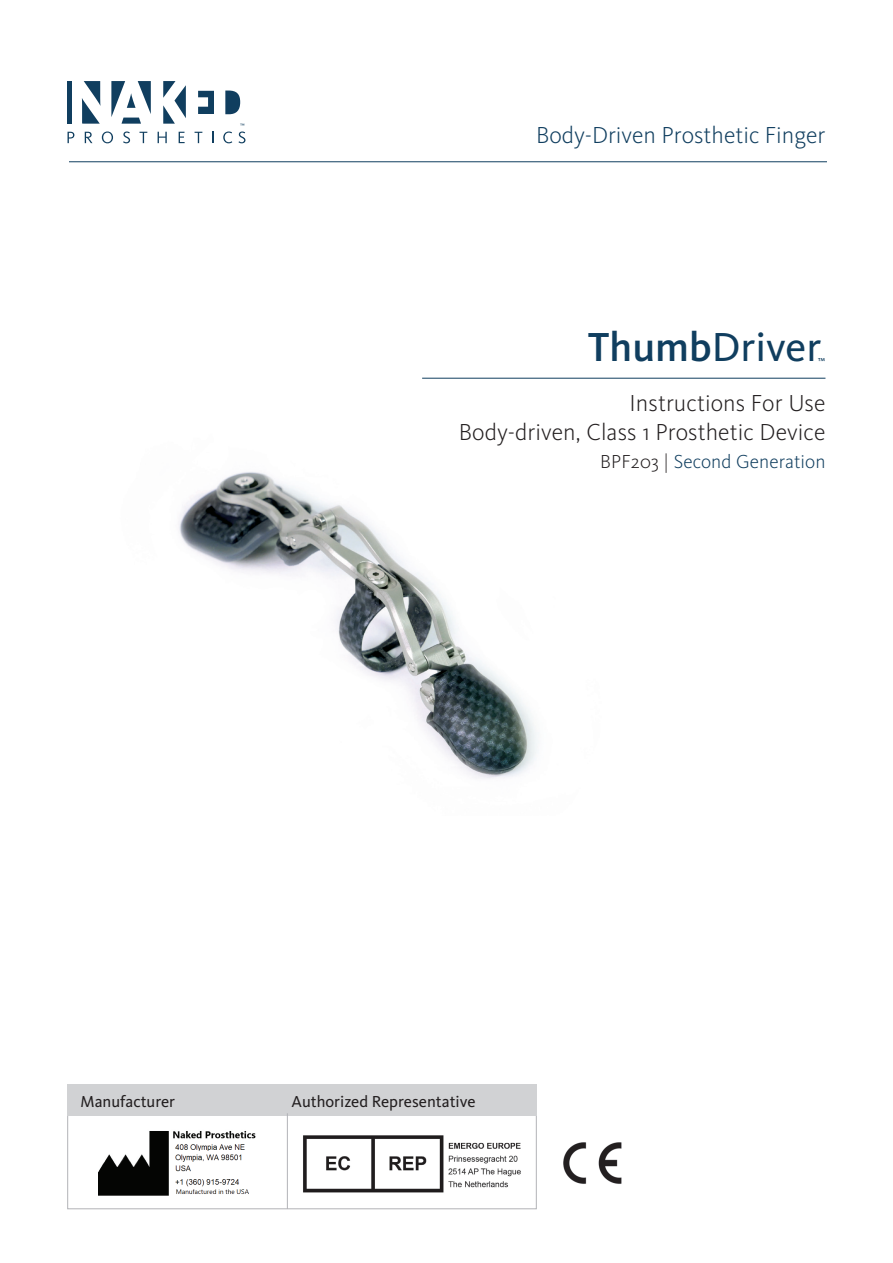
<style>
.page{position:relative;width:893px;height:1263px;background:#fff}
.page>*{position:absolute;margin:0;border:0;box-sizing:border-box;transform-origin:0 0}
.t1{font:42px "Kievit OT";color:#103e5f}
.t2{font:300 24px/28.5px "Kievit OT";letter-spacing:.005em;color:#231f20;text-align:right}
.t3{font:300 24px "Kievit OT";color:#103e5f}
.t4{font:300 19.5px "Kievit OT";letter-spacing:.005em;color:#103e5f}
.t5{font:16.5px "Kievit OT";color:#231f20}
.t6{font:10.5px "Kievit OT";color:#103e5f}
.t7{font:6.6px "Kievit OT";color:#103e5f}
.s1{font-weight:500}
.s2{color:#231f20}
</style>
<div class="page">
<div style="left:68px;top:1085px;width:468px;height:124px;border:1px solid #b2b3b7"></div>
<div style="left:68px;top:1084px;width:469px;height:31px;background:#d1d2d4"></div>
<hr style="left:287px;top:1113px;width:1px;height:96px;background:#b2b3b7">
<img style="left:563px;top:1142px;width:59px;height:42px">
<img style="left:99px;top:1131px;width:157px;height:65px">
<img style="left:303px;top:1135px;width:218px;height:58px">
<svg style="left:68px;top:132px;width:6px;height:11px"></svg>
<svg style="left:85px;top:132px;width:7px;height:11px"></svg>
<svg style="left:102px;top:131px;width:11px;height:12px"></svg>
<svg style="left:123px;top:131px;width:7px;height:12px"></svg>
<svg style="left:139px;top:132px;width:8px;height:11px"></svg>
<svg style="left:158px;top:132px;width:9px;height:11px"></svg>
<svg style="left:179px;top:132px;width:6px;height:11px"></svg>
<svg style="left:195px;top:132px;width:7px;height:11px"></svg>
<svg style="left:223px;top:131px;width:9px;height:12px"></svg>
<svg style="left:238px;top:131px;width:7px;height:12px"></svg>
<svg style="left:225px;top:91px;width:15px;height:23px"></svg>
<svg style="left:198px;top:91px;width:16px;height:23px"></svg>
<svg style="left:82px;top:81px;width:18px;height:43px"></svg>
<svg style="left:163px;top:81px;width:23px;height:43px"></svg>
<svg style="left:111px;top:81px;width:40px;height:43px"></svg>
<hr style="left:68px;top:81px;width:4px;height:43px;background:#103e5f">
<img style="left:178px;top:472px;width:360px;height:307px">
<hr style="left:69px;top:161px;width:758px;height:1px;background:#103e5f">
<hr style="left:422px;top:378px;width:403px;height:1px;background:#103e5f">
<p class="t7" style="left:240px;top:122px;width:6px">™</p>
<p class="t3" style="left:536px;top:121px;width:291px">Body-Driven Prosthetic Finger</p>
<h1 class="t1" style="left:588px;top:322px;width:235px"><span class="s1">Thumb</span>Driver</h1>
<p class="t6" style="left:818px;top:355px;width:9px">™</p>
<p class="t2" style="left:459px;top:389px;width:368px">Instructions For Use<br>Body-driven, Class 1 Prosthetic Device</p>
<p class="t4" style="left:600px;top:450px;width:227px"><span class="s2">BPF203 |</span> Second Generation</p>
<p class="t5" style="left:81px;top:1091px;width:96px">Manufacturer</p>
<p class="t5" style="left:292px;top:1091px;width:185px">Authorized Representative</p>
</div>
